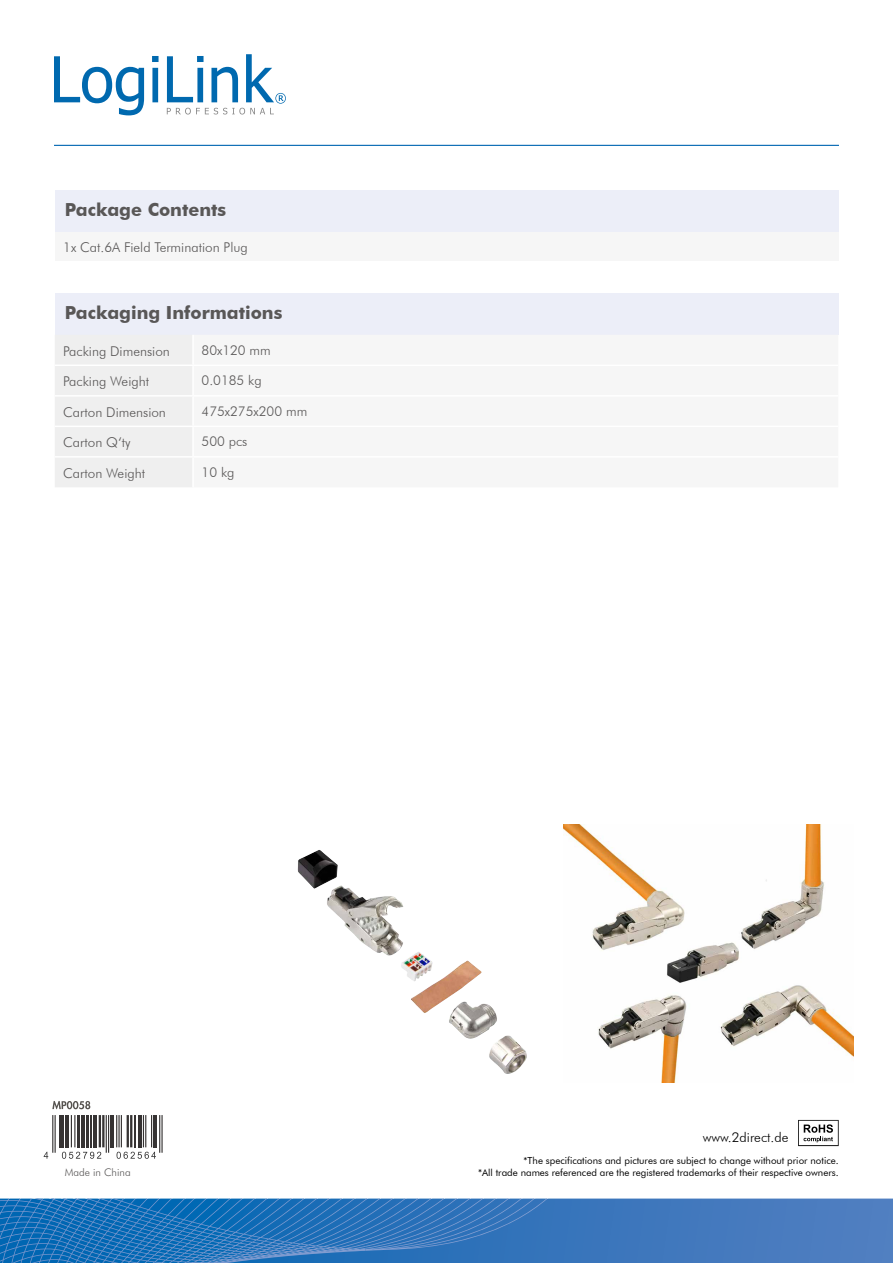
<style>
.page{position:relative;width:893px;height:1263px;background:#fff}
.page>*{position:absolute;margin:0;border:0;box-sizing:border-box;transform-origin:0 0}
.t1{font:700 18px "Futura BT";color:#595757}
.t2{font:300 13.5px "Futura BT";color:#595757}
.t3{font:300 13.5px "Futura BT";color:#000}
.t4{font:300 10.5px "Futura BT";color:#595757}
.t5{font:9.75px "Futura BT";color:#000}
</style>
<div class="page">
<svg style="left:0;top:1198px;width:893px;height:65px;background:#3978bc"></svg>
<svg style="left:101px;top:1115px;width:60px;height:44px"></svg>
<svg style="left:207px;top:1198px;width:341px;height:43px;background:#2e75ba"></svg>
<svg style="left:0;top:1220px;width:171px;height:22px;background:#1c71b8"></svg>
<hr style="left:54px;top:145px;width:785px;height:1px;background:#0066b2">
<svg style="left:54px;top:56px;width:90px;height:59px"></svg>
<svg style="left:152px;top:56px;width:7px;height:46px"></svg>
<svg style="left:167px;top:54px;width:119px;height:60px"></svg>
<svg style="left:798px;top:1120px;width:41px;height:26px"></svg>
<div style="left:55px;top:190px;width:783px;height:42px;background:#eceef8"></div>
<div style="left:55px;top:293px;width:783px;height:42px;background:#eceef8"></div>
<div style="left:55px;top:232px;width:783px;height:29px;background:#f6f6f6"></div>
<div style="left:55px;top:335px;width:137px;height:152px;background:#efefef"></div>
<hr style="left:55px;top:365px;width:138px;height:1px;background:#fff">
<hr style="left:55px;top:426px;width:138px;height:1px;background:#fff">
<hr style="left:55px;top:395px;width:138px;height:2px;background:#fff">
<hr style="left:55px;top:456px;width:138px;height:2px;background:#fff">
<hr style="left:102px;top:1115px;width:3px;height:32px;background:#040000">
<hr style="left:108px;top:1115px;width:1px;height:38px;background:#040000">
<hr style="left:106px;top:1115px;width:1px;height:38px;background:#040000">
<hr style="left:110px;top:1115px;width:4px;height:32px;background:#363333">
<hr style="left:121px;top:1115px;width:1px;height:32px;background:#040000">
<hr style="left:118px;top:1115px;width:2px;height:32px;background:#040000">
<hr style="left:116px;top:1115px;width:1px;height:32px;background:#040000">
<hr style="left:130px;top:1115px;width:2px;height:32px;background:#040000">
<hr style="left:127px;top:1115px;width:2px;height:32px;background:#040000">
<hr style="left:135px;top:1115px;width:1px;height:32px;background:#040000">
<hr style="left:138px;top:1115px;width:4px;height:32px;background:#363333">
<hr style="left:151px;top:1115px;width:1px;height:32px;background:#040000">
<hr style="left:145px;top:1115px;width:1px;height:32px;background:#040000">
<hr style="left:143px;top:1115px;width:1px;height:32px;background:#040000">
<hr style="left:153px;top:1115px;width:4px;height:32px;background:#363333">
<hr style="left:161px;top:1115px;width:2px;height:38px;background:#040000">
<hr style="left:159px;top:1115px;width:1px;height:38px;background:#040000">
<svg style="left:43px;top:1101px;width:58px;height:58px"></svg>
<svg style="left:117px;top:1152px;width:39px;height:7px"></svg>
<img style="left:297px;top:850px;width:185px;height:173px">
<img style="left:563px;top:824px;width:291px;height:258px">
<h1 class="t1" style="left:65px;top:198px;width:163px">Package Contents</h1>
<h2 class="t2" style="left:63px;top:239px;width:186px">1x Cat.6A Field Termination Plug</h2>
<h1 class="t1" style="left:65px;top:301px;width:219px">Packaging Informations</h1>
<h2 class="t2" style="left:63px;top:343px;width:108px">Packing Dimension</h2>
<h2 class="t2" style="left:202px;top:342px;width:71px">80x120 mm</h2>
<h2 class="t2" style="left:63px;top:373px;width:87px">Packing Weight</h2>
<h2 class="t2" style="left:202px;top:372px;width:62px">0.0185 kg</h2>
<h2 class="t2" style="left:63px;top:404px;width:104px">Carton Dimension</h2>
<h2 class="t2" style="left:202px;top:403px;width:107px">475x275x200 mm</h2>
<h2 class="t2" style="left:63px;top:434px;width:69px">Carton Q‘ty</h2>
<h2 class="t2" style="left:202px;top:433px;width:47px">500 pcs</h2>
<h2 class="t2" style="left:63px;top:465px;width:83px">Carton Weight</h2>
<h2 class="t2" style="left:202px;top:464px;width:34px">10 kg</h2>
<h2 class="t3" style="left:703px;top:1129px;width:87px">www.2direct.de</h2>
<p class="t5" style="left:524px;top:1154px;width:317px">*The specifications and pictures are subject to change without prior notice.</p>
<p class="t4" style="left:65px;top:1166px;width:67px">Made in China</p>
<p class="t5" style="left:478px;top:1166px;width:362px">*All trade names referenced are the registered trademarks of their respective owners.</p>
</div>
